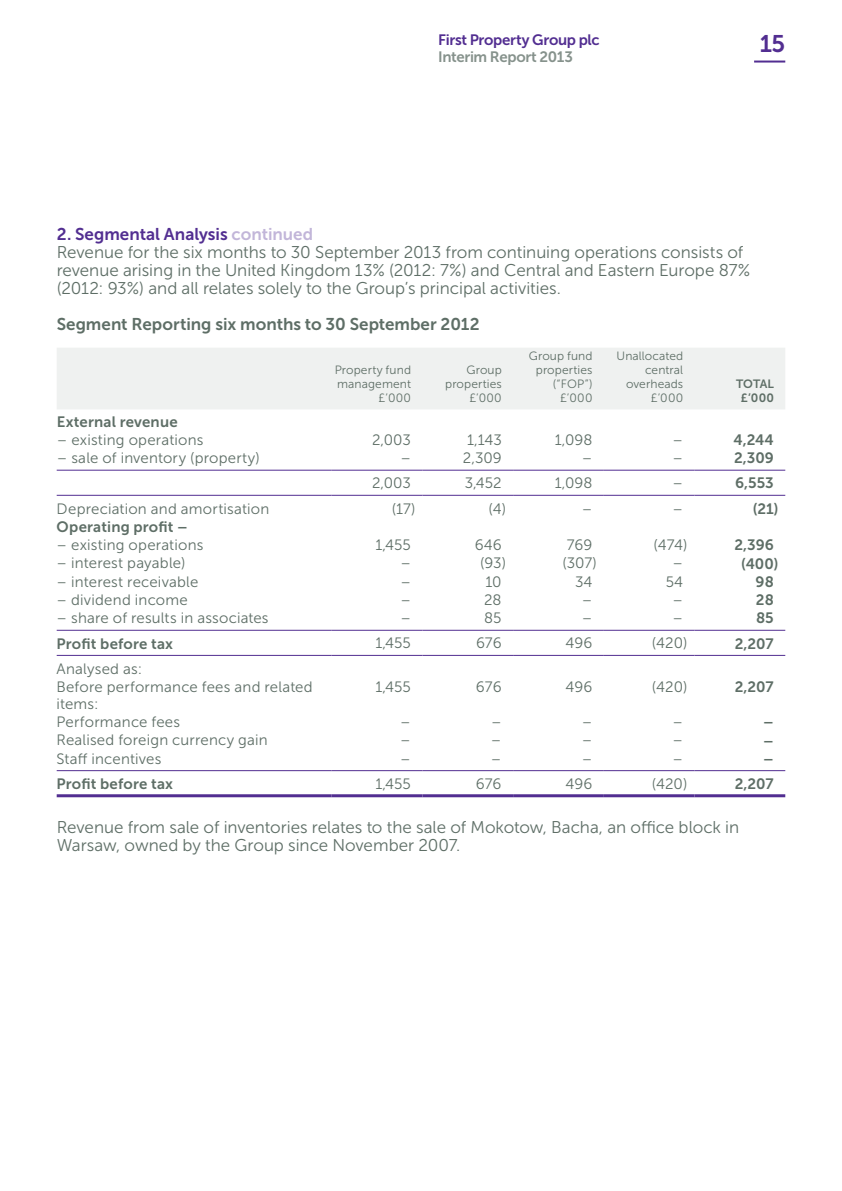
<style>
.page{position:relative;width:842px;height:1191px;background:#fff}
.page>*{position:absolute;margin:0;border:0;box-sizing:border-box;transform-origin:0 0}
.t1{font:24px "Museo Sans 700";color:#522e91}
.t2{font:17px/18px "Museo Sans 300";color:#5e6e66}
.t3{font:17px "Museo Sans 700";color:#5e6e66}
.t4{font:17px "Museo Sans 700";color:#522e91}
.t5{font:15px/17.6px "Museo Sans 300";letter-spacing:.01em;color:#5e6e66}
.t6{font:15px "Museo Sans 700";letter-spacing:.01em;color:#5e6e66}
.t7{font:15px "Museo Sans 700";letter-spacing:-.02em;color:#522e91}
.t8{font:15px "Museo Sans 700";letter-spacing:-.025em;color:#86928c}
.t9{font:12px/14px "Museo Sans 300";letter-spacing:.01em;color:#5e6e66;text-align:right}
.t10{font:12px/14px "Museo Sans 700";color:#5e6e66;text-align:center}
.s1{color:#c2b6d9}
</style>
<div class="page">
<hr style="left:754px;top:61px;width:31px;height:2px;background:#522e91">
<div style="left:57px;top:348px;width:728px;height:61px;background:#eff1f0"></div>
<hr style="left:57px;top:470px;width:275px;height:1px;background:#522e91">
<hr style="left:332px;top:470px;width:90px;height:1px;background:#522e91">
<hr style="left:422px;top:470px;width:91px;height:1px;background:#522e91">
<hr style="left:513px;top:470px;width:91px;height:1px;background:#522e91">
<hr style="left:604px;top:470px;width:90px;height:1px;background:#522e91">
<hr style="left:694px;top:470px;width:91px;height:1px;background:#522e91">
<hr style="left:57px;top:495px;width:275px;height:1px;background:#522e91">
<hr style="left:332px;top:495px;width:90px;height:1px;background:#522e91">
<hr style="left:422px;top:495px;width:91px;height:1px;background:#522e91">
<hr style="left:513px;top:495px;width:91px;height:1px;background:#522e91">
<hr style="left:604px;top:495px;width:90px;height:1px;background:#522e91">
<hr style="left:694px;top:495px;width:91px;height:1px;background:#522e91">
<hr style="left:57px;top:630px;width:275px;height:1px;background:#522e91">
<hr style="left:332px;top:630px;width:90px;height:1px;background:#522e91">
<hr style="left:422px;top:630px;width:91px;height:1px;background:#522e91">
<hr style="left:513px;top:630px;width:91px;height:1px;background:#522e91">
<hr style="left:604px;top:630px;width:90px;height:1px;background:#522e91">
<hr style="left:694px;top:630px;width:91px;height:1px;background:#522e91">
<hr style="left:57px;top:655px;width:275px;height:1px;background:#522e91">
<hr style="left:332px;top:655px;width:90px;height:1px;background:#522e91">
<hr style="left:422px;top:655px;width:91px;height:1px;background:#522e91">
<hr style="left:513px;top:655px;width:91px;height:1px;background:#522e91">
<hr style="left:604px;top:655px;width:90px;height:1px;background:#522e91">
<hr style="left:694px;top:655px;width:91px;height:1px;background:#522e91">
<hr style="left:57px;top:770px;width:275px;height:1px;background:#522e91">
<hr style="left:332px;top:770px;width:90px;height:1px;background:#522e91">
<hr style="left:422px;top:770px;width:91px;height:1px;background:#522e91">
<hr style="left:513px;top:770px;width:91px;height:1px;background:#522e91">
<hr style="left:604px;top:770px;width:90px;height:1px;background:#522e91">
<hr style="left:694px;top:770px;width:91px;height:1px;background:#522e91">
<hr style="left:57px;top:794px;width:275px;height:3px;background:#522e91">
<hr style="left:332px;top:794px;width:90px;height:3px;background:#522e91">
<hr style="left:422px;top:794px;width:91px;height:3px;background:#522e91">
<hr style="left:513px;top:794px;width:91px;height:3px;background:#522e91">
<hr style="left:604px;top:794px;width:90px;height:3px;background:#522e91">
<hr style="left:694px;top:794px;width:91px;height:3px;background:#522e91">
<p class="t7" style="left:438px;top:32px;width:163px">First Property Group plc</p>
<h1 class="t1" style="left:760px;top:30px;width:27px">15</h1>
<p class="t8" style="left:438px;top:49px;width:136px">Interim Report 2013</p>
<p class="t4" style="left:57px;top:224px;width:258px">2. Segmental Analysis <span class="s1">continued</span></p>
<p class="t2" style="left:57px;top:243px;width:695px">Revenue for the six months to 30 September 2013 from continuing operations consists of revenue arising in the United Kingdom 13% (2012: 7%) and Central and Eastern Europe 87% (2012: 93%) and all relates solely to the Group’s principal activities.</p>
<p class="t3" style="left:57px;top:314px;width:424px">Segment Reporting six months to 30 September 2012</p>
<p class="t9" style="left:335px;top:363px;width:78px">Property fund management £’000</p>
<p class="t9" style="left:445px;top:363px;width:58px">Group properties £’000</p>
<p class="t9" style="left:529px;top:349px;width:65px">Group fund properties (“FOP”) £’000</p>
<p class="t9" style="left:616px;top:349px;width:68px">Unallocated central overheads £’000</p>
<p class="t10" style="left:736px;top:377px;width:39px">TOTAL £’000</p>
<p class="t6" style="left:57px;top:413px;width:123px">External revenue</p>
<p class="t5" style="left:57px;top:431px;width:148px">– existing operations</p>
<p class="t5" style="left:372px;top:431px;width:40px">2,003</p>
<p class="t5" style="left:467px;top:431px;width:36px">1,143</p>
<p class="t5" style="left:555px;top:431px;width:39px">1,098</p>
<p class="t5" style="left:673px;top:431px;width:12px">–</p>
<p class="t6" style="left:734px;top:431px;width:42px">4,244</p>
<p class="t5" style="left:57px;top:449px;width:205px">– sale of inventory (property)</p>
<p class="t5" style="left:400px;top:449px;width:12px">–</p>
<p class="t5" style="left:463px;top:449px;width:40px">2,309</p>
<p class="t5" style="left:582px;top:449px;width:12px">–</p>
<p class="t5" style="left:673px;top:449px;width:12px">–</p>
<p class="t6" style="left:734px;top:450px;width:41px">2,309</p>
<p class="t5" style="left:372px;top:474px;width:40px">2,003</p>
<p class="t5" style="left:465px;top:474px;width:38px">3,452</p>
<p class="t5" style="left:555px;top:474px;width:39px">1,098</p>
<p class="t5" style="left:672px;top:474px;width:12px">–</p>
<p class="t6" style="left:735px;top:475px;width:40px">6,553</p>
<p class="t5" style="left:57px;top:499px;width:214px">Depreciation and amortisation</p>
<p class="t5" style="left:392px;top:499px;width:25px">(17)</p>
<p class="t5" style="left:488px;top:499px;width:19px">(4)</p>
<p class="t5" style="left:582px;top:499px;width:12px">–</p>
<p class="t5" style="left:672px;top:499px;width:12px">–</p>
<p class="t6" style="left:753px;top:500px;width:27px">(21)</p>
<p class="t6" style="left:57px;top:518px;width:133px">Operating profit –</p>
<p class="t5" style="left:57px;top:536px;width:148px">– existing operations</p>
<p class="t5" style="left:376px;top:536px;width:37px">1,455</p>
<p class="t5" style="left:475px;top:536px;width:28px">646</p>
<p class="t5" style="left:567px;top:536px;width:27px">769</p>
<p class="t5" style="left:653px;top:536px;width:36px">(474)</p>
<p class="t6" style="left:734px;top:536px;width:41px">2,396</p>
<p class="t5" style="left:57px;top:554px;width:130px">– interest payable)</p>
<p class="t5" style="left:400px;top:554px;width:12px">–</p>
<p class="t5" style="left:480px;top:554px;width:28px">(93)</p>
<p class="t5" style="left:562px;top:554px;width:36px">(307)</p>
<p class="t5" style="left:672px;top:554px;width:12px">–</p>
<p class="t6" style="left:741px;top:555px;width:39px">(400)</p>
<p class="t5" style="left:57px;top:573px;width:143px">– interest receivable</p>
<p class="t5" style="left:400px;top:573px;width:12px">–</p>
<p class="t5" style="left:485px;top:573px;width:18px">10</p>
<p class="t5" style="left:575px;top:573px;width:19px">34</p>
<p class="t5" style="left:666px;top:573px;width:19px">54</p>
<p class="t6" style="left:756px;top:573px;width:20px">98</p>
<p class="t5" style="left:57px;top:591px;width:133px">– dividend income</p>
<p class="t5" style="left:400px;top:591px;width:12px">–</p>
<p class="t5" style="left:484px;top:591px;width:19px">28</p>
<p class="t5" style="left:582px;top:591px;width:12px">–</p>
<p class="t5" style="left:672px;top:591px;width:12px">–</p>
<p class="t6" style="left:756px;top:591px;width:19px">28</p>
<p class="t5" style="left:57px;top:609px;width:214px">– share of results in associates</p>
<p class="t5" style="left:400px;top:609px;width:12px">–</p>
<p class="t5" style="left:484px;top:609px;width:19px">85</p>
<p class="t5" style="left:582px;top:609px;width:12px">–</p>
<p class="t5" style="left:672px;top:609px;width:12px">–</p>
<p class="t6" style="left:756px;top:610px;width:19px">85</p>
<p class="t6" style="left:57px;top:635px;width:118px">Profit before tax</p>
<p class="t5" style="left:375px;top:634px;width:37px">1,455</p>
<p class="t5" style="left:476px;top:634px;width:27px">676</p>
<p class="t5" style="left:566px;top:634px;width:28px">496</p>
<p class="t5" style="left:652px;top:634px;width:37px">(420)</p>
<p class="t6" style="left:735px;top:635px;width:40px">2,207</p>
<p class="t5" style="left:57px;top:659px;width:258px">Analysed as:<br>Before performance fees and related items:</p>
<p class="t5" style="left:375px;top:678px;width:37px">1,455</p>
<p class="t5" style="left:476px;top:678px;width:27px">676</p>
<p class="t5" style="left:565px;top:678px;width:28px">496</p>
<p class="t5" style="left:652px;top:678px;width:37px">(420)</p>
<p class="t6" style="left:735px;top:678px;width:40px">2,207</p>
<p class="t5" style="left:57px;top:713px;width:125px">Performance fees</p>
<p class="t5" style="left:400px;top:713px;width:12px">–</p>
<p class="t5" style="left:491px;top:713px;width:12px">–</p>
<p class="t5" style="left:582px;top:713px;width:12px">–</p>
<p class="t5" style="left:672px;top:713px;width:12px">–</p>
<p class="t6" style="left:763px;top:713px;width:12px">–</p>
<p class="t5" style="left:57px;top:731px;width:213px">Realised foreign currency gain</p>
<p class="t5" style="left:400px;top:731px;width:12px">–</p>
<p class="t5" style="left:491px;top:731px;width:12px">–</p>
<p class="t5" style="left:582px;top:731px;width:12px">–</p>
<p class="t5" style="left:672px;top:731px;width:12px">–</p>
<p class="t6" style="left:763px;top:732px;width:12px">–</p>
<p class="t5" style="left:56px;top:750px;width:106px">Staff incentives</p>
<p class="t5" style="left:400px;top:750px;width:12px">–</p>
<p class="t5" style="left:491px;top:750px;width:12px">–</p>
<p class="t5" style="left:582px;top:750px;width:12px">–</p>
<p class="t5" style="left:672px;top:750px;width:12px">–</p>
<p class="t6" style="left:763px;top:750px;width:12px">–</p>
<p class="t6" style="left:56px;top:775px;width:118px">Profit before tax</p>
<p class="t5" style="left:375px;top:775px;width:37px">1,455</p>
<p class="t5" style="left:476px;top:775px;width:27px">676</p>
<p class="t5" style="left:565px;top:775px;width:28px">496</p>
<p class="t5" style="left:652px;top:775px;width:37px">(420)</p>
<p class="t6" style="left:735px;top:775px;width:40px">2,207</p>
<p class="t2" style="left:57px;top:818px;width:684px">Revenue from sale of inventories relates to the sale of Mokotow, Bacha, an office block in<br>Warsaw, owned by the Group since November 2007.</p>
</div>
